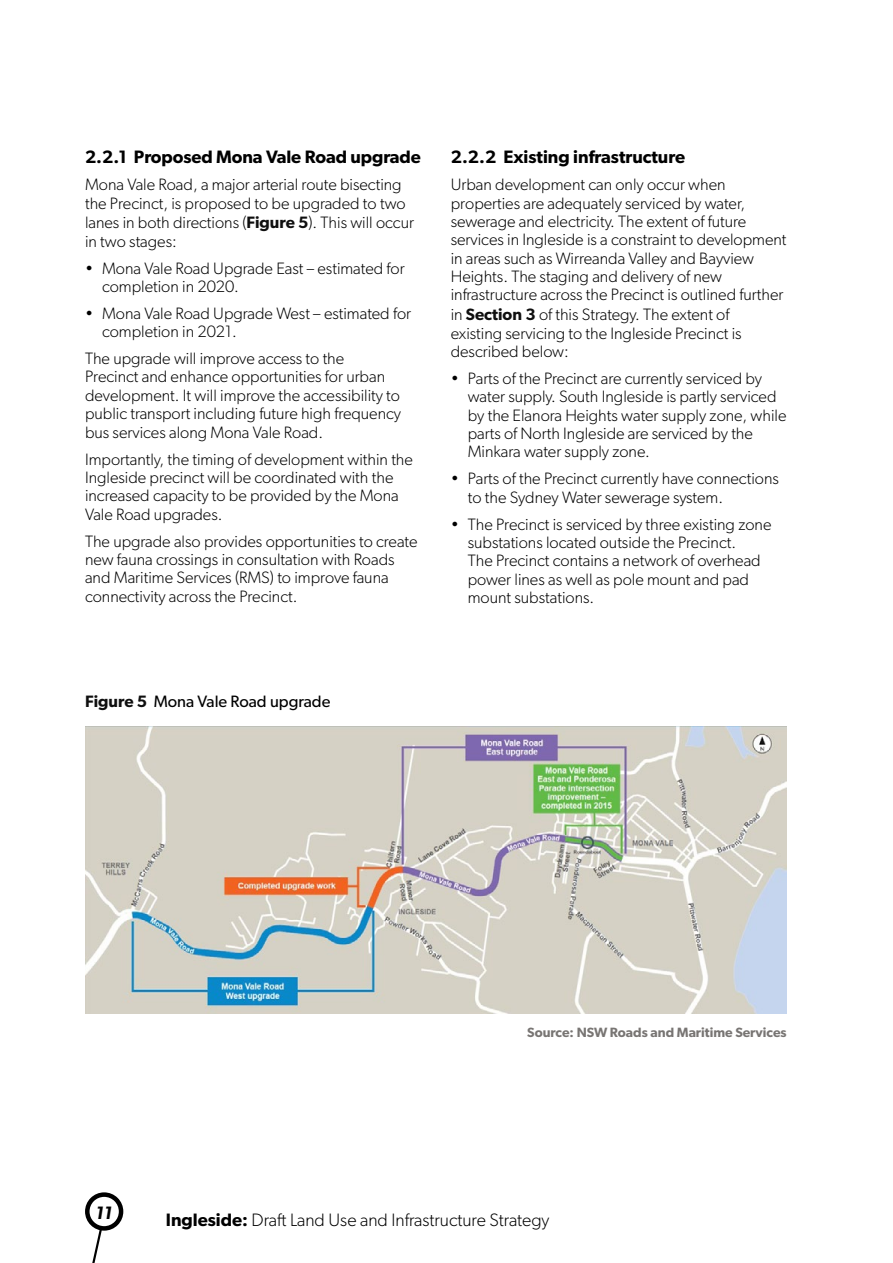
<style>
.page{position:relative;width:893px;height:1263px;background:#fff}
.page>*{position:absolute;margin:0;border:0;box-sizing:border-box;transform-origin:0 0}
.t1{font:600 18px "Gibson";letter-spacing:-.005em;color:#000}
.t2{font:300 18px "Gibson";color:#000}
.t3{font:italic 600 18px "Gibson";color:#000}
.t4{font:300 16.5px/18.5px "Gibson";color:#000}
.t5{font:16.5px "Gibson";color:#000}
.t6{font:600 13.5px "Gibson";color:#787573}
.s1{font-weight:600;color:#0f0f0f}
.s2{font-weight:600}
</style>
<div class="page">
<svg style="left:85px;top:1192px;width:39px;height:71px"></svg>
<img style="left:85px;top:727px;width:702px;height:287px">
<p class="t1" style="left:85px;top:146px;width:337px">2.2.1 Proposed Mona Vale Road upgrade</p>
<p class="t4" style="left:85px;top:175px;width:330px;line-height:18.9px">Mona Vale Road, a major arterial route bisecting the Precinct, is proposed to be upgraded to two lanes in both directions (<span class="s1">Figure 5</span>). This will occur in two stages:</p>
<p class="t4" style="left:102px;top:258px;width:304px;text-indent:-17px">• Mona Vale Road Upgrade East – estimated for completion in 2020.</p>
<p class="t4" style="left:102px;top:304px;width:311px;text-indent:-17px">• Mona Vale Road Upgrade West – estimated for completion in 2021.</p>
<p class="t4" style="left:85px;top:349px;width:318px">The upgrade will improve access to the Precinct and enhance opportunities for urban development. It will improve the accessibility to public transport including future high frequency bus services along Mona Vale Road.</p>
<p class="t4" style="left:85px;top:449px;width:329px">Importantly, the timing of development within the Ingleside precinct will be coordinated with the increased capacity to be provided by the Mona Vale Road upgrades.</p>
<p class="t4" style="left:85px;top:531px;width:334px">The upgrade also provides opportunities to create new fauna crossings in consultation with Roads and Maritime Services (RMS) to improve fauna connectivity across the Precinct.</p>
<p class="t1" style="left:451px;top:146px;width:236px">2.2.2 Existing infrastructure</p>
<p class="t4" style="left:451px;top:175px;width:337px">Urban development can only occur when properties are adequately serviced by water, sewerage and electricity. The extent of future services in Ingleside is a constraint to development in areas such as Wirreanda Valley and Bayview Heights. The staging and delivery of new infrastructure across the Precinct is outlined further in <span class="s1">Section 3</span> of this Strategy. The extent of<br>existing servicing to the Ingleside Precinct is described below:</p>
<p class="t4" style="left:468px;top:369px;width:320px;text-indent:-17px">• Parts of the Precinct are currently serviced by water supply. South Ingleside is partly serviced by the Elanora Heights water supply zone, while parts of North Ingleside are serviced by the Minkara water supply zone.</p>
<p class="t4" style="left:468px;top:469px;width:313px;text-indent:-17px">• Parts of the Precinct currently have connections to the Sydney Water sewerage system.</p>
<p class="t4" style="left:468px;top:514px;width:305px;text-indent:-17px">• The Precinct is serviced by three existing zone substations located outside the Precinct.<br>The Precinct contains a network of overhead power lines as well as pole mount and pad mount substations.</p>
<p class="t5" style="left:85px;top:692px;width:247px"><span class="s1">Figure 5</span> Mona Vale Road upgrade</p>
<p class="t6" style="left:527px;top:1024px;width:261px">Source: NSW Roads and Maritime Services</p>
<p class="t3" style="left:96px;top:1202px;width:18px">11</p>
<p class="t2" style="left:166px;top:1209px;width:385px"><span class="s2">Ingleside:</span> Draft Land Use and Infrastructure Strategy</p>
</div>
